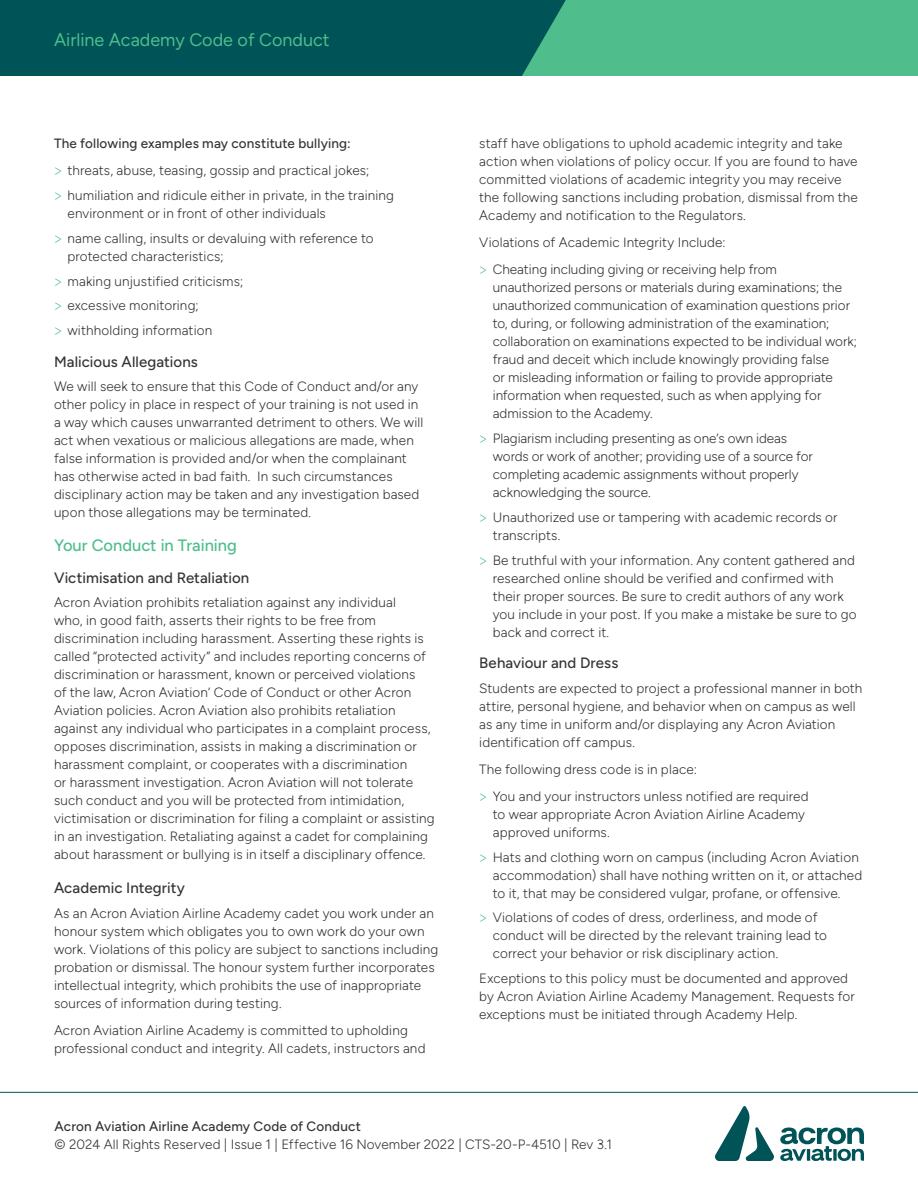
<style>
.page{position:relative;width:918px;height:1188px;background:#fff}
.page>*{position:absolute;margin:0;border:0;box-sizing:border-box;transform-origin:0 0}
.In_top_green_box{font:18px "Figtree";color:#4fbd8c}
.Subheadings{font:500 16.5px "Figtree";color:#4fbd8c}
.Sub_Sub_Heading{font:500 15px "Figtree";letter-spacing:.005em;color:#363536}
.Body_Copy{font:300 13.5px/18px "Figtree";letter-spacing:.01em;color:#363536}
.Body_Copy-2{font:500 13.5px "Figtree";letter-spacing:.01em;color:#363536}
.s1{font-family:"IBM Plex Sans";color:#4fbd8c}
.s2{font-weight:500}
</style>
<div class="page">
<svg style="left:0;top:0;width:918px;height:76px;background:#1f7d6c"></svg>
<hr style="left:0;top:1092px;width:918px;height:1px;background:#005357">
<svg style="left:715px;top:1106px;width:149px;height:55px"></svg>
<p class="In_top_green_box" style="left:54px;top:30px;width:277px">Airline Academy Code of Conduct</p>
<p class="Body_Copy-2" style="left:54px;top:136px;width:298px">The following examples may constitute bullying:</p>
<p class="Body_Copy" style="left:54px;top:162px;width:317px"><span class="s1">&gt;</span> threats, abuse, teasing, gossip and practical jokes;</p>
<p class="Body_Copy" style="left:68px;top:186px;width:328px;text-indent:-14px"><span class="s1">&gt;</span> humiliation and ridicule either in private, in the training environment or in front of other individuals</p>
<p class="Body_Copy" style="left:68px;top:229px;width:308px;text-indent:-14px"><span class="s1">&gt;</span> name calling, insults or devaluing with reference to protected characteristics;</p>
<p class="Body_Copy" style="left:54px;top:272px;width:191px"><span class="s1">&gt;</span> making unjustified criticisms;</p>
<p class="Body_Copy" style="left:54px;top:297px;width:146px"><span class="s1">&gt;</span> excessive monitoring;</p>
<p class="Body_Copy" style="left:54px;top:321px;width:160px"><span class="s1">&gt;</span> withholding information</p>
<p class="Sub_Sub_Heading" style="left:54px;top:353px;width:145px">Malicious Allegations</p>
<p class="Body_Copy" style="left:54px;top:378px;width:371px">We will seek to ensure that this Code of Conduct and/or any other policy in place in respect of your training is not used in a way which causes unwarranted detriment to others. We will act when vexatious or malicious allegations are made, when false information is provided and/or when the complainant has otherwise acted in bad faith. In such circumstances disciplinary action may be taken and any investigation based upon those allegations may be terminated.</p>
<p class="Subheadings" style="left:54px;top:536px;width:184px">Your Conduct in Training</p>
<p class="Sub_Sub_Heading" style="left:54px;top:569px;width:197px">Victimisation and Retaliation</p>
<p class="Body_Copy" style="left:54px;top:594px;width:382px">Acron Aviation prohibits retaliation against any individual<br>who, in good faith, asserts their rights to be free from discrimination including harassment. Asserting these rights is called “protected activity” and includes reporting concerns of discrimination or harassment, known or perceived violations<br>of the law, Acron Aviation’ Code of Conduct or other Acron Aviation policies. Acron Aviation also prohibits retaliation against any individual who participates in a complaint process, opposes discrimination, assists in making a discrimination or harassment complaint, or cooperates with a discrimination<br>or harassment investigation. Acron Aviation will not tolerate such conduct and you will be protected from intimidation, victimisation or discrimination for filing a complaint or assisting in an investigation. Retaliating against a cadet for complaining about harassment or bullying is in itself a disciplinary offence.</p>
<p class="Sub_Sub_Heading" style="left:54px;top:879px;width:132px">Academic Integrity</p>
<p class="Body_Copy" style="left:54px;top:904px;width:386px">As an Acron Aviation Airline Academy cadet you work under an honour system which obligates you to own work do your own work. Violations of this policy are subject to sanctions including probation or dismissal. The honour system further incorporates intellectual integrity, which prohibits the use of inappropriate sources of information during testing.</p>
<p class="Body_Copy" style="left:54px;top:1021px;width:373px">Acron Aviation Airline Academy is committed to upholding professional conduct and integrity. All cadets, instructors and</p>
<p class="Body_Copy" style="left:479px;top:135px;width:380px">staff have obligations to uphold academic integrity and take action when violations of policy occur. If you are found to have committed violations of academic integrity you may receive the following sanctions including probation, dismissal from the Academy and notification to the Regulators.</p>
<p class="Body_Copy" style="left:479px;top:234px;width:248px">Violations of Academic Integrity Include:</p>
<p class="Body_Copy" style="left:493px;top:261px;width:366px;text-indent:-14px"><span class="s1">&gt;</span> Cheating including giving or receiving help from unauthorized persons or materials during examinations; the unauthorized communication of examination questions prior to, during, or following administration of the examination; collaboration on examinations expected to be individual work; fraud and deceit which include knowingly providing false<br>or misleading information or failing to provide appropriate information when requested, such as when applying for admission to the Academy.</p>
<p class="Body_Copy" style="left:493px;top:429px;width:322px;text-indent:-14px"><span class="s1">&gt;</span> Plagiarism including presenting as one’s own ideas words or work of another; providing use of a source for completing academic assignments without properly acknowledging the source.</p>
<p class="Body_Copy" style="left:493px;top:508px;width:346px;text-indent:-14px"><span class="s1">&gt;</span> Unauthorized use or tampering with academic records or transcripts.</p>
<p class="Body_Copy" style="left:493px;top:551px;width:365px;text-indent:-14px"><span class="s1">&gt;</span> Be truthful with your information. Any content gathered and researched online should be verified and confirmed with their proper sources. Be sure to credit authors of any work you include in your post. If you make a mistake be sure to go back and correct it.</p>
<p class="Sub_Sub_Heading" style="left:479px;top:654px;width:141px">Behaviour and Dress</p>
<p class="Body_Copy" style="left:479px;top:679px;width:385px">Students are expected to project a professional manner in both attire, personal hygiene, and behavior when on campus as well as any time in uniform and/or displaying any Acron Aviation identification off campus.</p>
<p class="Body_Copy" style="left:479px;top:760px;width:219px">The following dress code is in place:</p>
<p class="Body_Copy" style="left:493px;top:787px;width:317px;text-indent:-14px"><span class="s1">&gt;</span> You and your instructors unless notified are required to wear appropriate Acron Aviation Airline Academy approved uniforms.</p>
<p class="Body_Copy" style="left:493px;top:848px;width:371px;text-indent:-14px"><span class="s1">&gt;</span> Hats and clothing worn on campus (including Acron Aviation accommodation) shall have nothing written on it, or attached to it, that may be considered vulgar, profane, or offensive.</p>
<p class="Body_Copy" style="left:493px;top:909px;width:336px;text-indent:-14px"><span class="s1">&gt;</span> Violations of codes of dress, orderliness, and mode of conduct will be directed by the relevant training lead to correct your behavior or risk disciplinary action.</p>
<p class="Body_Copy" style="left:479px;top:969px;width:377px">Exceptions to this policy must be documented and approved by Acron Aviation Airline Academy Management. Requests for exceptions must be initiated through Academy Help.</p>
<p class="Body_Copy" style="left:55px;top:1117px;width:559px"><span class="s2">Acron Aviation Airline Academy Code of Conduct<br></span>© 2024 All Rights Reserved | Issue 1 | Effective 16 November 2022 | CTS-20-P-4510 | Rev 3.1</p>
</div>
